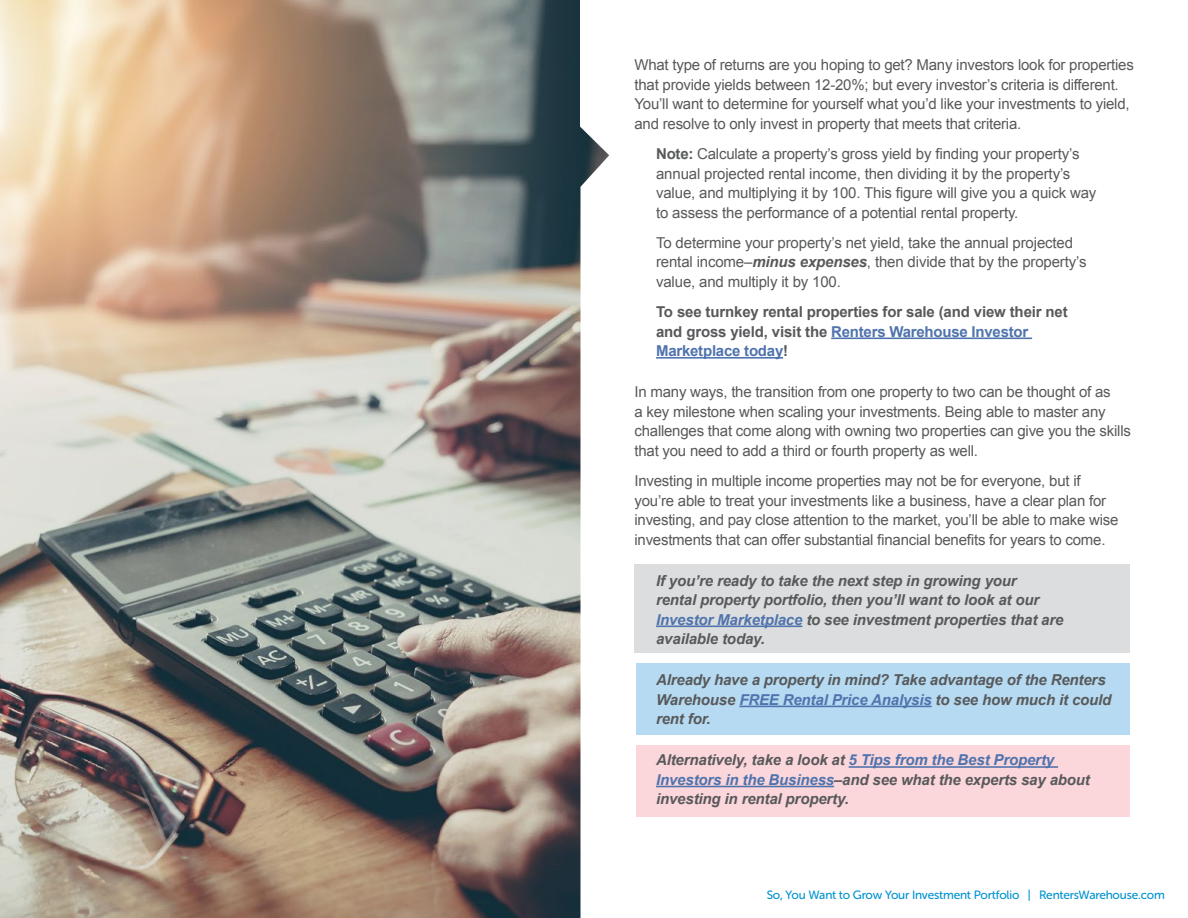
<style>
.page{position:relative;width:1188px;height:918px;background:#fff}
.page>*{position:absolute;margin:0;border:0;box-sizing:border-box;transform-origin:0 0}
.t1{font:15px/19.5px "Arial";letter-spacing:-.015em;color:#58595b}
.t2{font:italic 700 15px/19.5px "Arial";letter-spacing:-.01em;color:#58595b}
.t3{font:700 15px/19.5px "Arial";letter-spacing:-.01em;color:#58595b}
.t4{font:12px "Museo Sans Rounded 500";letter-spacing:-.015em;color:#0093d0}
.s1{font-weight:700}
.s2{font-weight:700;font-style:italic}
.s3{color:#4f73ad}
</style>
<div class="page">
<div style="left:636px;top:746px;width:494px;height:71px;background:#fbd6db"></div>
<div style="left:636px;top:663px;width:494px;height:71px;background:#b5daf1"></div>
<div style="left:634px;top:564px;width:496px;height:89px;background:#dcddde"></div>
<hr style="left:831px;top:338px;width:201px;height:1px;background:#4f73ad">
<hr style="left:656px;top:357px;width:127px;height:2px;background:#4f73ad">
<hr style="left:656px;top:626px;width:146px;height:1px;background:#4f73ad">
<hr style="left:739px;top:706px;width:193px;height:1px;background:#4f73ad">
<hr style="left:849px;top:766px;width:209px;height:2px;background:#4f73ad">
<hr style="left:656px;top:786px;width:178px;height:1px;background:#4f73ad">
<img style="left:0;top:0;width:609px;height:918px">
<p class="t1" style="left:634px;top:55px;width:501px">What type of returns are you hoping to get? Many investors look for properties that provide yields between 12-20%; but every investor’s criteria is different.<br>You’ll want to determine for yourself what you’d like your investments to yield, and resolve to only invest in property that meets that criteria.</p>
<p class="t1" style="left:656px;top:144px;width:442px"><span class="s1">Note:</span> Calculate a property’s gross yield by finding your property’s annual projected rental income, then dividing it by the property’s value, and multiplying it by 100. This figure will give you a quick way to assess the performance of a potential rental property.</p>
<p class="t1" style="left:656px;top:233px;width:432px">To determine your property’s net yield, take the annual projected rental income–<span class="s2">minus expenses</span>, then divide that by the property’s value, and multiply it by 100.</p>
<p class="t3" style="left:656px;top:303px;width:413px">To see turnkey rental properties for sale (and view their net and gross yield, visit the <span class="s3">Renters Warehouse Investor<br>Marketplace today</span>!</p>
<p class="t1" style="left:634px;top:382px;width:498px">In many ways, the transition from one property to two can be thought of as<br>a key milestone when scaling your investments. Being able to master any challenges that come along with owning two properties can give you the skills that you need to add a third or fourth property as well.</p>
<p class="t1" style="left:634px;top:471px;width:485px">Investing in multiple income properties may not be for everyone, but if you’re able to treat your investments like a business, have a clear plan for investing, and pay close attention to the market, you’ll be able to make wise investments that can offer substantial financial benefits for years to come.</p>
<p class="t2" style="left:656px;top:571px;width:409px">If you’re ready to take the next step in growing your<br>rental property portfolio, then you’ll want to look at our <span class="s3">Investor Marketplace</span> to see investment properties that are available today.</p>
<p class="t2" style="left:656px;top:671px;width:457px">Already have a property in mind? Take advantage of the Renters<br>Warehouse <span class="s3">FREE Rental Price Analysis</span> to see how much it could rent for.</p>
<p class="t2" style="left:656px;top:751px;width:435px">Alternatively, take a look at <span class="s3">5 Tips from the Best Property<br>Investors in the Business</span>–and see what the experts say about investing in rental property.</p>
<p class="t4" style="left:767px;top:888px;width:400px">So, You Want to Grow Your Investment Portfolio | RentersWarehouse.com</p>
</div>
